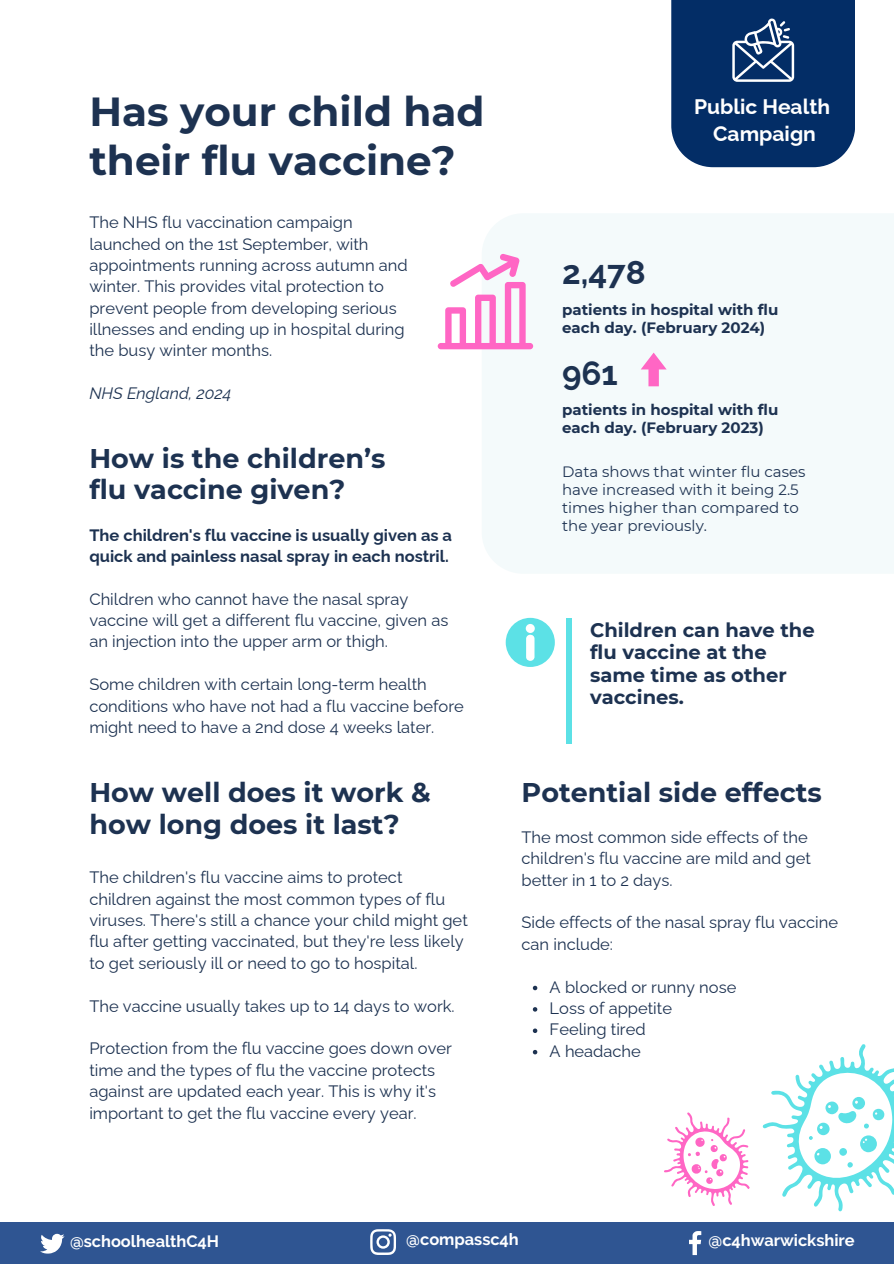
<style>
.page{position:relative;width:894px;height:1264px;background:#fff}
.page>*{position:absolute;margin:0;border:0;box-sizing:border-box;transform-origin:0 0}
.t1{font:700 40.5px/48.3px "Montserrat";color:#1d3251}
.t2{font:700 33px "Raleway";color:#1d3251}
.t3{font:700 27px/31.5px "Montserrat";color:#1d3251}
.t4{font:700 21px/27px "Raleway";color:#fff;text-align:center}
.t5{font:700 19.5px/22.5px "Montserrat";color:#1d3251}
.t6{font:16.5px/21.3px "Raleway";color:#1d3251}
.t7{font:700 16.5px/21.3px "Raleway";color:#1d3251}
.t8{font:italic 16.5px "Raleway";color:#1d3251}
.t9{font:700 16.35px "Raleway";color:#fff}
.t10{font:15px/18px "Montserrat";color:#1d3251}
.t11{font:700 15px/18px "Montserrat";color:#1d3251}
</style>
<div class="page">
<div style="left:0;top:1222px;width:893px;height:41px;background:#2f5592"></div>
<svg style="left:40px;top:1233px;width:24px;height:20px"></svg>
<svg style="left:689px;top:1231px;width:12px;height:23px"></svg>
<svg style="left:370px;top:1229px;width:26px;height:25px"></svg>
<svg style="left:671px;top:0;width:183px;height:167px;background:#123a6f"></svg>
<div style="left:481px;top:213px;width:412px;height:361px;background:#f4fafb"></div>
<svg style="left:437px;top:254px;width:96px;height:95px"></svg>
<svg style="left:505px;top:618px;width:49px;height:49px"></svg>
<div style="left:566px;top:618px;width:6px;height:125px;background:#5ce1e6"></div>
<svg style="left:641px;top:352px;width:25px;height:34px"></svg>
<svg style="left:532px;top:985px;width:5px;height:5px"></svg>
<svg style="left:532px;top:1007px;width:5px;height:4px"></svg>
<svg style="left:532px;top:1028px;width:5px;height:5px"></svg>
<svg style="left:532px;top:1049px;width:5px;height:5px"></svg>
<svg style="left:664px;top:1044px;width:229px;height:168px"></svg>
<h1 class="t1" style="left:89px;top:88px;width:396px">Has your child had their flu vaccine?</h1>
<p class="t4" style="left:694px;top:93px;width:137px">Public Health<br>Campaign</p>
<p class="t6" style="left:89px;top:212px;width:320px">The NHS flu vaccination campaign launched on the 1st September, with appointments running across autumn and winter. This provides vital protection to prevent people from developing serious illnesses and ending up in hospital during the busy winter months.</p>
<p class="t8" style="left:89px;top:384px;width:144px">NHS England, 2024</p>
<h3 class="t3" style="left:89px;top:442px;width:297px">How is the children’s flu vaccine given?</h3>
<p class="t7" style="left:89px;top:524px;width:364px">The children's flu vaccine is usually given as a quick and painless nasal spray in each nostril.</p>
<p class="t6" style="left:89px;top:588px;width:360px">Children who cannot have the nasal spray vaccine will get a different flu vaccine, given as an injection into the upper arm or thigh.</p>
<p class="t6" style="left:89px;top:673px;width:376px">Some children with certain long-term health conditions who have not had a flu vaccine before might need to have a 2nd dose 4 weeks later.</p>
<h3 class="t3" style="left:89px;top:776px;width:343px">How well does it work &amp; how long does it last?</h3>
<p class="t6" style="left:89px;top:866px;width:380px">The children's flu vaccine aims to protect children against the most common types of flu viruses. There's still a chance your child might get flu after getting vaccinated, but they're less likely to get seriously ill or need to go to hospital.</p>
<p class="t6" style="left:89px;top:995px;width:366px">The vaccine usually takes up to 14 days to work.</p>
<p class="t6" style="left:89px;top:1037px;width:364px">Protection from the flu vaccine goes down over time and the types of flu the vaccine protects against are updated each year. This is why it's important to get the flu vaccine every year.</p>
<h2 class="t2" style="left:562px;top:253px;width:85px">2,478</h2>
<p class="t11" style="left:562px;top:300px;width:218px">patients in hospital with flu each day. (February 2024)</p>
<h2 class="t2" style="left:562px;top:353px;width:57px">961</h2>
<p class="t11" style="left:562px;top:401px;width:218px">patients in hospital with flu each day. (February 2023)</p>
<p class="t10" style="left:562px;top:462px;width:245px">Data shows that winter flu cases have increased with it being 2.5 times higher than compared to the year previously.</p>
<p class="t5" style="left:590px;top:618px;width:226px">Children can have the flu vaccine at the same time as other vaccines.</p>
<h3 class="t3" style="left:521px;top:776px;width:302px">Potential side effects</h3>
<p class="t6" style="left:521px;top:826px;width:291px">The most common side effects of the children's flu vaccine are mild and get better in 1 to 2 days.</p>
<p class="t6" style="left:521px;top:911px;width:318px">Side effects of the nasal spray flu vaccine can include:</p>
<p class="t6" style="left:549px;top:976px;width:188px">A blocked or runny nose<br>Loss of appetite<br>Feeling tired<br>A headache</p>
<p class="t9" style="left:70px;top:1231px;width:150px">@schoolhealthC4H</p>
<p class="t9" style="left:406px;top:1229px;width:114px">@compassc4h</p>
<p class="t9" style="left:708px;top:1230px;width:148px">@c4hwarwickshire</p>
</div>
